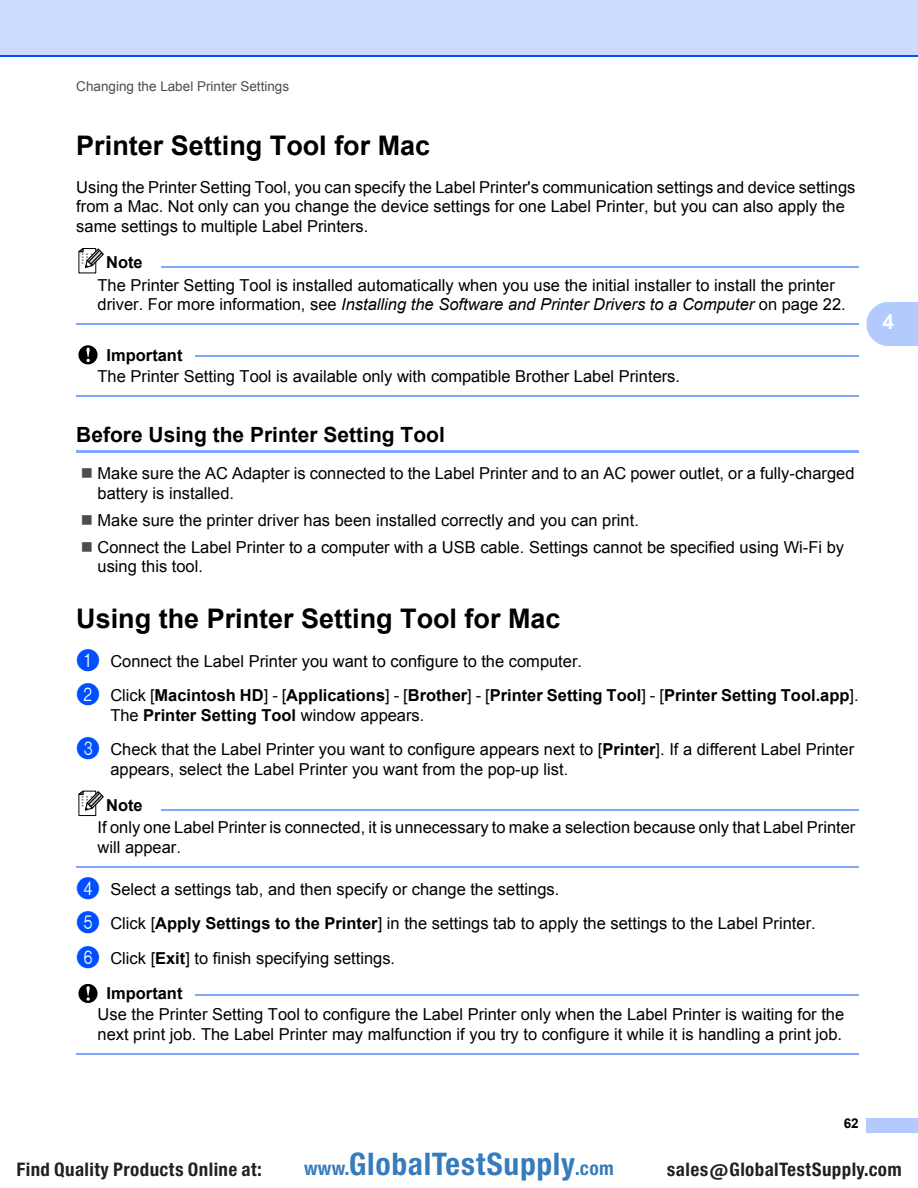
<style>
.page{position:relative;width:918px;height:1188px;background:#fff}
.page>*{position:absolute;margin:0;border:0;box-sizing:border-box;transform-origin:0 0}
.t1{font:29.7px "Europa Gro Nr 2 SBOP Bol Con";letter-spacing:.02em;color:#367bbc}
.t2{font:700 27px "Arial";color:#000}
.t3{font:700 21px "Arial";color:#000}
.t4{font:700 21px "Arial";color:#fff}
.t5{font:17.85px "Europa Gro Nr 2 SBOP Bol Con";letter-spacing:.02em;color:#231f20}
.t6{font:16.5px/19.5px "Arial";color:#000}
.t7{font:700 16.5px "Arial";color:#000}
.t8{font:13.5px "Arial";color:#4d4d4d}
.t9{font:700 13.5px "Arial";color:#000}
.s1{font-style:italic}
.s2{color:#4d4d4d}
.s3{font-family:"Brother Round Num";font-size:24px;color:#004fff}
.s4{font-weight:700}
.s5{font-size:18.3px}
</style>
<div class="page">
<div style="left:0;top:0;width:918px;height:56px;background:#ccdcff"></div>
<hr style="left:0;top:55px;width:918px;height:2px;background:#004fff">
<div style="left:867px;top:1119px;width:51px;height:13px;background:#b3caff"></div>
<hr style="left:867px;top:1118px;width:51px;height:2px;background:#b3caff">
<hr style="left:867px;top:1131px;width:51px;height:2px;background:#b3caff">
<svg style="left:867px;top:302px;width:51px;height:44px;background:#b9ceff"></svg>
<svg style="left:78px;top:248px;width:26px;height:25px"></svg>
<hr style="left:161px;top:266px;width:698px;height:2px;background:#80a7ff">
<hr style="left:76px;top:323px;width:783px;height:2px;background:#80a7ff">
<hr style="left:196px;top:355px;width:663px;height:2px;background:#80a7ff">
<div style="left:78px;top:345px;width:20px;height:19px;background:#000;border-radius:50%"></div>
<svg style="left:86px;top:348px;width:4px;height:14px"></svg>
<svg style="left:76px;top:394px;width:783px;height:3px"></svg>
<hr style="left:76px;top:395px;width:783px;height:1px;background:#80a7ff">
<hr style="left:76px;top:450px;width:783px;height:3px;background:#80a7ff">
<svg style="left:78px;top:791px;width:26px;height:25px"></svg>
<hr style="left:161px;top:809px;width:698px;height:1px;background:#80a7ff">
<svg style="left:76px;top:865px;width:783px;height:3px"></svg>
<hr style="left:76px;top:866px;width:783px;height:1px;background:#80a7ff">
<hr style="left:196px;top:994px;width:663px;height:1px;background:#80a7ff">
<div style="left:78px;top:984px;width:20px;height:19px;background:#000;border-radius:50%"></div>
<svg style="left:86px;top:986px;width:4px;height:15px"></svg>
<svg style="left:76px;top:1052px;width:783px;height:3px"></svg>
<hr style="left:76px;top:1053px;width:783px;height:1px;background:#80a7ff">
<p class="t8" style="left:76px;top:78px;width:214px">Changing the Label Printer Settings</p>
<h2 class="t2" style="left:76px;top:130px;width:356px">Printer Setting Tool for Mac</h2>
<p class="t6" style="left:76px;top:177px;width:781px">Using the Printer Setting Tool, you can specify the Label Printer's communication settings and device settings from a Mac. Not only can you change the device settings for one Label Printer, but you can also apply the same settings to multiple Label Printers.</p>
<p class="t7" style="left:106px;top:253px;width:38px">Note</p>
<p class="t6" style="left:98px;top:275px;width:750px">The Printer Setting Tool is installed automatically when you use the initial installer to install the printer driver. For more information, see <span class="s1">Installing the Software and Printer Drivers to a Computer</span> on page 22.</p>
<p class="t7" style="left:107px;top:346px;width:77px">Important</p>
<p class="t6" style="left:98px;top:366px;width:584px">The Printer Setting Tool is available only with compatible Brother Label Printers.</p>
<p class="t3" style="left:76px;top:423px;width:370px">Before Using the Printer Setting Tool</p>
<p class="t6" style="left:98px;top:464px;width:759px;text-indent:-17px"><span class="s2">■</span> Make sure the AC Adapter is connected to the Label Printer and to an AC power outlet, or a fully-charged battery is installed.</p>
<p class="t6" style="left:81px;top:510px;width:560px"><span class="s2">■</span> Make sure the printer driver has been installed correctly and you can print.</p>
<p class="t6" style="left:98px;top:537px;width:748px;text-indent:-17px"><span class="s2">■</span> Connect the Label Printer to a computer with a USB cable. Settings cannot be specified using Wi-Fi by using this tool.</p>
<h2 class="t2" style="left:76px;top:604px;width:486px">Using the Printer Setting Tool for Mac</h2>
<p class="t6" style="left:76px;top:644px;width:784px;line-height:34.5px"><span class="s3">A</span> Connect the Label Printer you want to configure to the computer.<br><span class="s3">B</span> Click [<span class="s4">Macintosh HD</span>] - [<span class="s4">Applications</span>] - [<span class="s4">Brother</span>] - [<span class="s4">Printer Setting Tool</span>] - [<span class="s4">Printer Setting Tool.app</span>].</p>
<p class="t6" style="left:76px;top:698px;width:779px;line-height:34.5px;text-indent:34px">The <span class="s4">Printer Setting Tool</span> window appears.<br><span class="s3">C</span> Check that the Label Printer you want to configure appears next to [<span class="s4">Printer</span>]. If a different Label Printer</p>
<p class="t6" style="left:110px;top:759px;width:459px">appears, select the Label Printer you want from the pop-up list.</p>
<p class="t7" style="left:106px;top:796px;width:38px">Note</p>
<p class="t6" style="left:98px;top:818px;width:759px">If only one Label Printer is connected, it is unnecessary to make a selection because only that Label Printer will appear.</p>
<p class="t6" style="left:76px;top:879px;width:484px"><span class="s3">D</span> Select a settings tab, and then specify or change the settings.</p>
<p class="t6" style="left:76px;top:914px;width:741px"><span class="s3">E</span> Click [<span class="s4">Apply Settings to the Printer</span>] in the settings tab to apply the settings to the Label Printer.</p>
<p class="t6" style="left:76px;top:948px;width:320px"><span class="s3">F</span> Click [<span class="s4">Exit</span>] to finish specifying settings.</p>
<p class="t7" style="left:107px;top:984px;width:77px">Important</p>
<p class="t6" style="left:98px;top:1005px;width:748px">Use the Printer Setting Tool to configure the Label Printer only when the Label Printer is waiting for the next print job. The Label Printer may malfunction if you try to configure it while it is handling a print job.</p>
<p class="t4" style="left:883px;top:310px;width:13px">4</p>
<p class="t9" style="left:844px;top:1116px;width:16px">62</p>
<p class="t5" style="left:16px;top:1159px;width:247px">Find Quality Products Online at:</p>
<h1 class="t1" style="left:304px;top:1147px;width:311px"><span class="s5">www.</span>GlobalTestSupply<span class="s5">.com</span></h1>
<p class="t5" style="left:667px;top:1159px;width:236px">sales@GlobalTestSupply.com</p>
</div>
